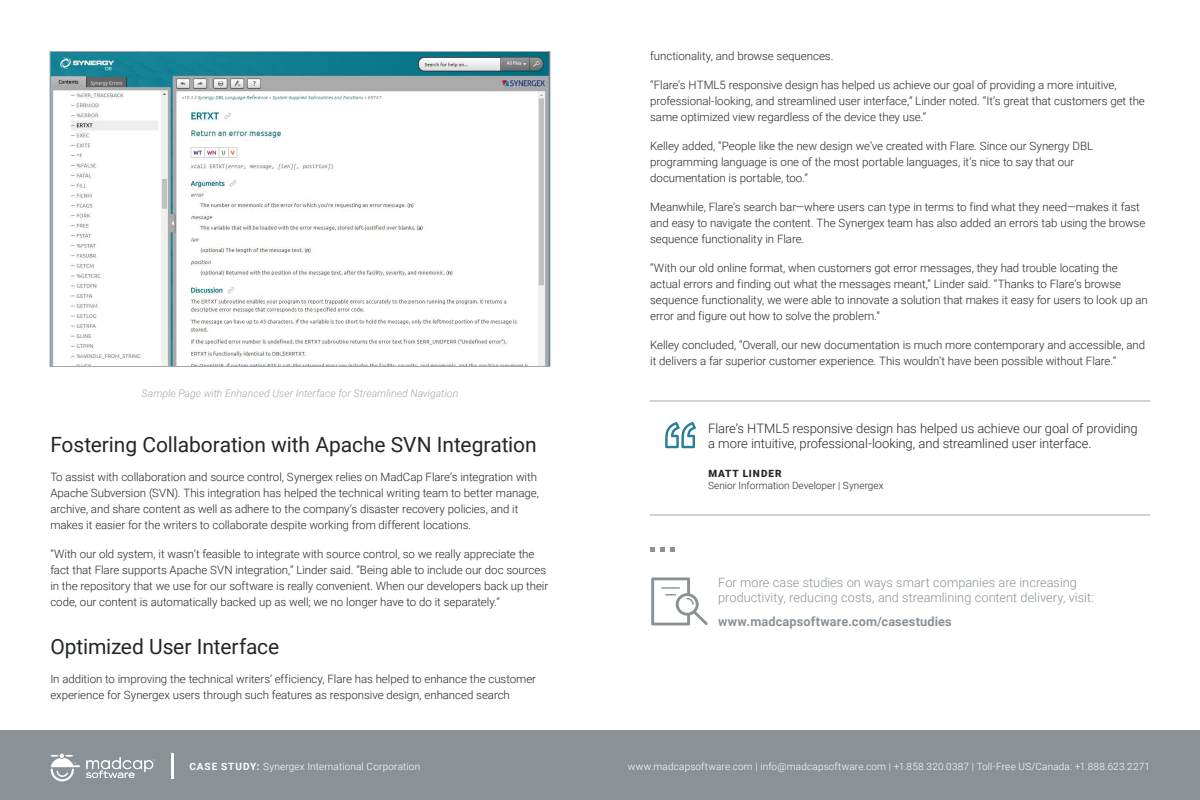
<style>
.page{position:relative;width:1200px;height:800px;background:#fff}
.page>*{position:absolute;margin:0;border:0;box-sizing:border-box;transform-origin:0 0}
.t1{font:21px "Roboto";letter-spacing:-.005em;color:#242729}
.t2{font:300 13px/15.6px "Roboto";letter-spacing:-.01em;color:#242729}
.t3{font:300 12.8px/15.3px "Roboto";color:#8a9297}
.t4{font:700 12.8px "Roboto";letter-spacing:.01em;color:#8a9297}
.t5{font:300 11.5px/16px "Roboto";letter-spacing:-.005em;color:#242729}
.t6{font:italic 300 10.5px "Roboto";color:#a1a8ac}
.t7{font:300 10px "Roboto";letter-spacing:.015em;color:#fff}
.t8{font:300 10px "Roboto";letter-spacing:.005em;color:#242729}
.t9{font:900 10px "Roboto";letter-spacing:.1em;color:#242729}
.s1{font-weight:700}
</style>
<div class="page">
<div style="left:0;top:730px;width:1200px;height:70px;background:#8a9297"></div>
<hr style="left:171px;top:753px;width:3px;height:26px;background:#fff">
<svg style="left:50px;top:754px;width:30px;height:27px"></svg>
<svg style="left:86px;top:757px;width:69px;height:21px"></svg>
<img style="left:52px;top:53px;width:496px;height:312px">
<div style="left:50px;top:51px;width:500px;height:316px;border:1px solid #a1a8ac"></div>
<svg style="left:650px;top:547px;width:25px;height:5px"></svg>
<svg style="left:651px;top:577px;width:57px;height:48px"></svg>
<svg style="left:665px;top:422px;width:31px;height:26px"></svg>
<hr style="left:650px;top:400px;width:500px;height:1px;background:#d0d3d5">
<hr style="left:650px;top:514px;width:500px;height:2px;background:#d0d3d5">
<p class="t6" style="left:142px;top:386px;width:318px">Sample Page with Enhanced User Interface for Streamlined Navigation</p>
<h1 class="t1" style="left:50px;top:430px;width:488px">Fostering Collaboration with Apache SVN Integration</h1>
<p class="t5" style="left:50px;top:469px;width:490px">To assist with collaboration and source control, Synergex relies on MadCap Flare’s integration with Apache Subversion (SVN). This integration has helped the technical writing team to better manage, archive, and share content as well as adhere to the company’s disaster recovery policies, and it makes it easier for the writers to collaborate despite working from different locations.</p>
<p class="t5" style="left:50px;top:546px;width:499px">“With our old system, it wasn’t feasible to integrate with source control, so we really appreciate the fact that Flare supports Apache SVN integration,” Linder said. “Being able to include our doc sources in the repository that we use for our software is really convenient. When our developers back up their code, our content is automatically backed up as well; we no longer have to do it separately.”</p>
<h1 class="t1" style="left:50px;top:632px;width:231px">Optimized User Interface</h1>
<p class="t5" style="left:50px;top:671px;width:487px">In addition to improving the technical writers’ efficiency, Flare has helped to enhance the customer experience for Synergex users through such features as responsive design, enhanced search</p>
<p class="t7" style="left:190px;top:759px;width:232px"><span class="s1">CASE STUDY:</span> Synergex International Corporation</p>
<p class="t5" style="left:650px;top:47px;width:185px">functionality, and browse sequences.</p>
<p class="t5" style="left:650px;top:76px;width:496px">“Flare’s HTML5 responsive design has helped us achieve our goal of providing a more intuitive, professional-looking, and streamlined user interface,” Linder noted. “It’s great that customers get the same optimized view regardless of the device they use.”</p>
<p class="t5" style="left:650px;top:137px;width:445px">Kelley added, “People like the new design we’ve created with Flare. Since our Synergy DBL programming language is one of the most portable languages, it’s nice to say that our documentation is portable, too.”</p>
<p class="t5" style="left:650px;top:198px;width:497px">Meanwhile, Flare’s search bar—where users can type in terms to find what they need—makes it fast and easy to navigate the content. The Synergex team has also added an errors tab using the browse sequence functionality in Flare.</p>
<p class="t5" style="left:650px;top:259px;width:499px">“With our old online format, when customers got error messages, they had trouble locating the actual errors and finding out what the messages meant,” Linder said. “Thanks to Flare’s browse sequence functionality, we were able to innovate a solution that makes it easy for users to look up an error and figure out how to solve the problem.”</p>
<p class="t5" style="left:650px;top:336px;width:496px">Kelley concluded, “Overall, our new documentation is much more contemporary and accessible, and it delivers a far superior customer experience. This wouldn’t have been possible without Flare.”</p>
<p class="t2" style="left:708px;top:420px;width:431px">Flare’s HTML5 responsive design has helped us achieve our goal of providing a more intuitive, professional-looking, and streamlined user interface.</p>
<p class="t9" style="left:708px;top:466px;width:75px">MATT LINDER</p>
<p class="t8" style="left:708px;top:478px;width:177px">Senior Information Developer | Synergex</p>
<p class="t3" style="left:718px;top:574px;width:377px">For more case studies on ways smart companies are increasing productivity, reducing costs, and streamlining content delivery, visit:</p>
<p class="t4" style="left:718px;top:612px;width:235px">www.madcapsoftware.com/casestudies</p>
<p class="t7" style="left:628px;top:759px;width:524px">www.madcapsoftware.com | info@madcapsoftware.com | +1.858.320.0387 | Toll-Free US/Canada: +1.888.623.2271</p>
</div>
